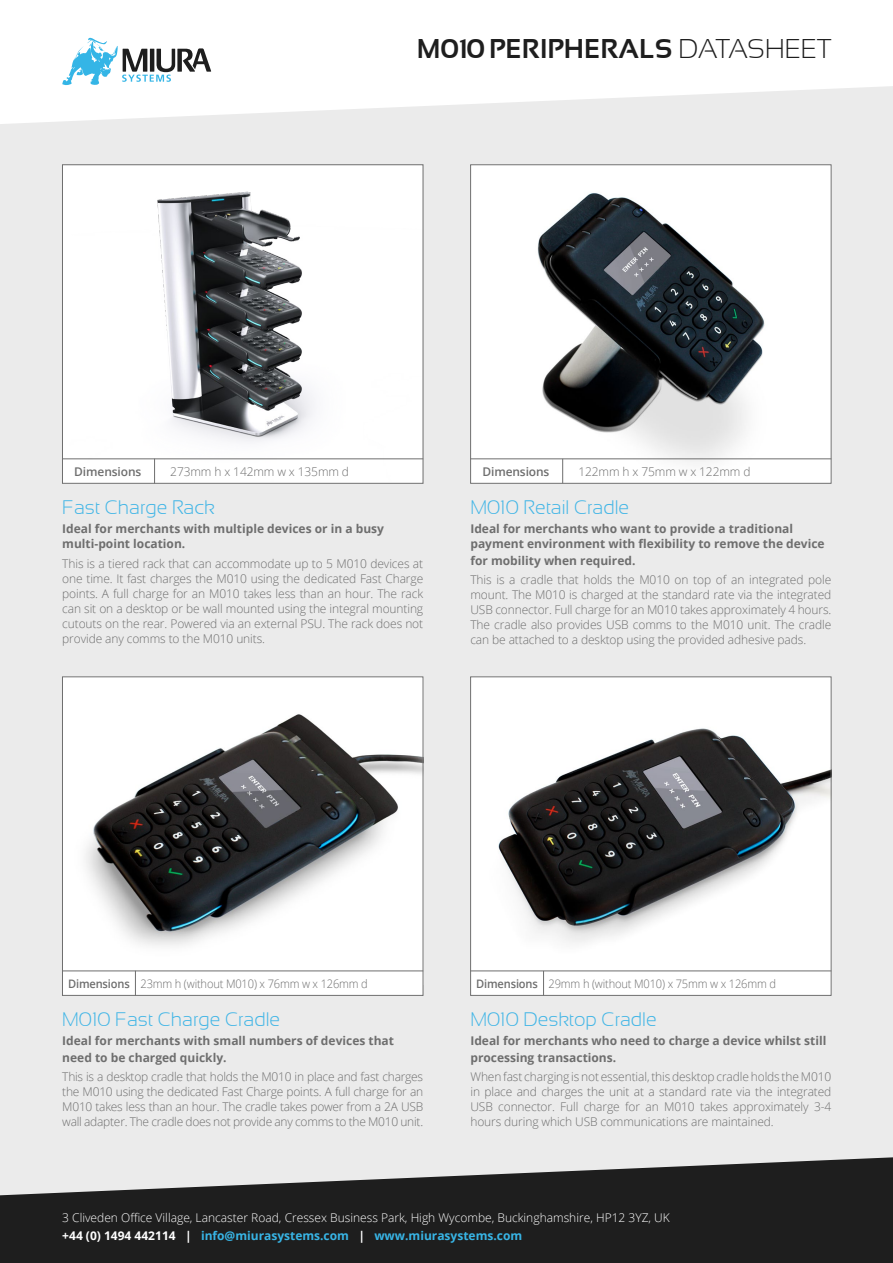
<style>
.page{position:relative;width:893px;height:1263px;background:#fff}
.page>*{position:absolute;margin:0;border:0;box-sizing:border-box;transform-origin:0 0}
.t1{font:700 27px "Sansation";color:#1e1e1e}
.t2{font:300 19.5px "Sansation";color:#40b5e6}
.t3{font:300 12px/15px "Open Sans";letter-spacing:-.01em;color:#6e6e6e;text-align:justify}
.t4{font:700 12px/16.5px "Open Sans";color:#6e6e6e}
.t5{font:300 12px/18px "Open Sans";color:#fff}
.t6{font:600 12px "Open Sans";letter-spacing:-.01em;color:#6e6e6e}
.t7{font:300 11.7px "Open Sans";letter-spacing:-.015em;color:#6e6e6e;scale:.95 1}
.s1{font-weight:300}
.s2{font-weight:600}
.s3{font-weight:700}
.s4{font-weight:700;color:#38b5e6}
</style>
<div class="page">
<div style="left:0;top:86px;width:893px;height:1071px;background:#ebebeb"></div>
<svg style="left:0;top:1157px;width:893px;height:106px;background:#434343"></svg>
<svg style="left:62px;top:38px;width:149px;height:47px"></svg>
<div style="left:62px;top:677px;width:361px;height:318px;background:#fff"></div>
<img style="left:64px;top:714px;width:357px;height:257px">
<hr style="left:62px;top:971px;width:361px;height:1px;background:#6e6e6e">
<svg style="left:135px;top:972px;width:1px;height:23px"></svg>
<img style="left:472px;top:679px;width:357px;height:314px">
<hr style="left:470px;top:971px;width:361px;height:1px;background:#6e6e6e">
<svg style="left:543px;top:972px;width:1px;height:23px"></svg>
<img style="left:69px;top:167px;width:352px;height:314px">
<hr style="left:62px;top:459px;width:361px;height:1px;background:#6e6e6e">
<svg style="left:154px;top:460px;width:1px;height:23px"></svg>
<img style="left:472px;top:167px;width:357px;height:314px">
<hr style="left:470px;top:459px;width:361px;height:1px;background:#6e6e6e">
<svg style="left:562px;top:459px;width:1px;height:24px"></svg>
<h1 class="t1" style="left:417px;top:33px;width:416px">M010 PERIPHERALS <span class="s1">DATASHEET</span></h1>
<p class="t6" style="left:74px;top:463px;width:69px">Dimensions</p>
<p class="t3" style="left:170px;top:464px;width:180px">273mm h x 142mm w x 135mm d</p>
<h2 class="t2" style="left:62px;top:497px;width:154px">Fast Charge Rack</h2>
<p class="t4" style="left:62px;top:521px;width:323px;line-height:15px">Ideal for merchants with multiple devices or in a busy multi-point location.</p>
<p class="t3" style="left:62px;top:555px;width:362px">This is a tiered rack that can accommodate up to 5 M010 devices at one time. It fast charges the M010 using the dedicated Fast Charge points. A full charge for an M010 takes less than an hour. The rack can sit on a desktop or be wall mounted using the integral mounting cutouts on the rear. Powered via an external PSU. The rack does not provide any comms to the M010 units.</p>
<p class="t6" style="left:482px;top:463px;width:69px">Dimensions</p>
<p class="t3" style="left:578px;top:464px;width:174px">122mm h x 75mm w x 122mm d</p>
<h2 class="t2" style="left:470px;top:497px;width:160px">M010 Retail Cradle</h2>
<p class="t4" style="left:470px;top:521px;width:356px;line-height:15px">Ideal for merchants who want to provide a traditional payment environment with flexibility to remove the device</p>
<p class="t4" style="left:470px;top:552px;width:167px">for mobility when required.</p>
<p class="t3" style="left:470px;top:572px;width:362px">This is a cradle that holds the M010 on top of an integrated pole mount. The M010 is charged at the standard rate via the integrated USB connector. Full charge for an M010 takes approximately 4 hours.<br>The cradle also provides USB comms to the M010 unit. The cradle can be attached to a desktop using the provided adhesive pads.</p>
<p class="t7" style="left:68px;top:975px;width:317px"><span class="s2">Dimensions</span> 23mm h (without M010) x 76mm w x 126mm d</p>
<h2 class="t2" style="left:62px;top:1008px;width:219px">M010 Fast Charge Cradle</h2>
<p class="t4" style="left:62px;top:1032px;width:333px">Ideal for merchants with small numbers of devices that need to be charged quickly.</p>
<p class="t3" style="left:62px;top:1069px;width:362px">This is a desktop cradle that holds the M010 in place and fast charges the M010 using the dedicated Fast Charge points. A full charge for an M010 takes less than an hour. The cradle takes power from a 2A USB wall adapter. The cradle does not provide any comms to the M010 unit.</p>
<p class="t7" style="left:476px;top:975px;width:317px"><span class="s2">Dimensions</span> 29mm h (without M010) x 75mm w x 126mm d</p>
<h2 class="t2" style="left:470px;top:1008px;width:188px">M010 Desktop Cradle</h2>
<p class="t4" style="left:470px;top:1032px;width:357px">Ideal for merchants who need to charge a device whilst still processing transactions.</p>
<p class="t3" style="left:470px;top:1069px;width:362px">When fast charging is not essential, this desktop cradle holds the M010 in place and charges the unit at a standard rate via the integrated USB connector. Full charge for an M010 takes approximately 3-4 hours during which USB communications are maintained.</p>
<p class="t5" style="left:62px;top:1208px;width:609px">3 Cliveden Office Village, Lancaster Road, Cressex Business Park, High Wycombe, Buckinghamshire, HP12 3YZ, UK <span class="s3">+44 (0) 1494 442114 |</span> <span class="s4">info@miurasystems.com</span> <span class="s3">|</span> <span class="s4">www.miurasystems.com</span></p>
</div>
